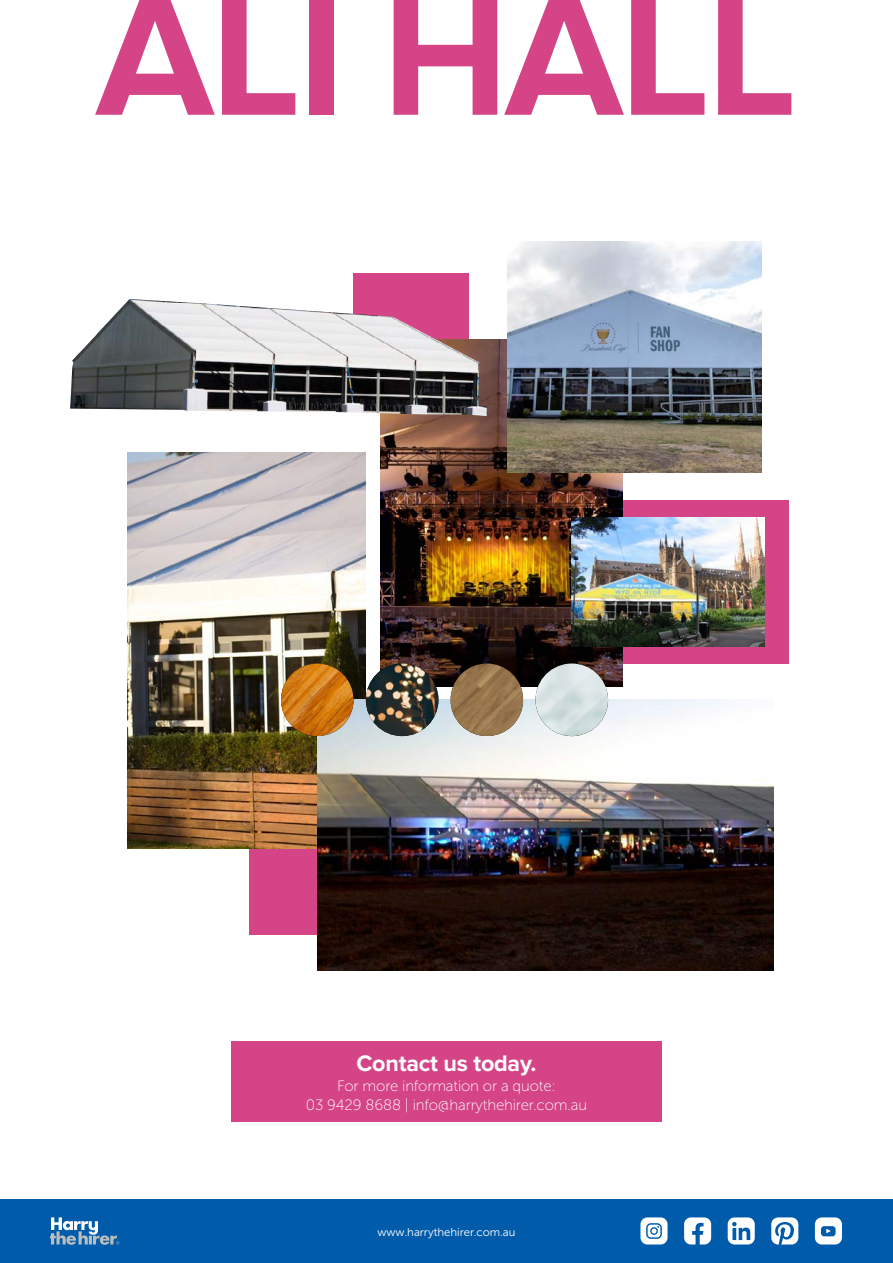
<style>
.page{position:relative;width:893px;height:1263px;background:#fff}
.page>*{position:absolute;margin:0;border:0;box-sizing:border-box;transform-origin:0 0}
.t1{font:700 172.8px "Proxima Nova";letter-spacing:-.02em;color:#d44487}
.t2{font:700 23.25px "Proxima Nova";letter-spacing:-.01em;color:#fff}
.t3{font:15px/19.5px "Museo Sans 100";letter-spacing:-.01em;color:#fff;text-align:center}
.t4{font:11.4px "Museo Sans 300";color:#fff}
</style>
<div class="page">
<div style="left:0;top:1199px;width:893px;height:64px;background:#005cab"></div>
<svg style="left:50px;top:1217px;width:69px;height:28px"></svg>
<svg style="left:640px;top:1217px;width:27px;height:27px"></svg>
<svg style="left:684px;top:1217px;width:27px;height:27px"></svg>
<svg style="left:771px;top:1217px;width:27px;height:27px"></svg>
<svg style="left:815px;top:1217px;width:27px;height:27px"></svg>
<svg style="left:728px;top:1217px;width:27px;height:27px"></svg>
<div style="left:594px;top:500px;width:194px;height:163px;background:#d44487"></div>
<div style="left:353px;top:273px;width:115px;height:116px;background:#d44487"></div>
<div style="left:249px;top:806px;width:164px;height:129px;background:#d44487"></div>
<img style="left:127px;top:452px;width:239px;height:397px">
<img style="left:317px;top:700px;width:456px;height:271px">
<img style="left:380px;top:339px;width:242px;height:347px">
<img style="left:534px;top:663px;width:76px;height:75px">
<img style="left:366px;top:663px;width:72px;height:73px;border-radius:36px">
<svg style="left:277px;top:660px;width:80px;height:3px"></svg>
<img style="left:277px;top:663px;width:80px;height:77px">
<svg style="left:447px;top:660px;width:80px;height:3px"></svg>
<img style="left:447px;top:663px;width:80px;height:77px">
<img style="left:507px;top:242px;width:254px;height:231px">
<div style="left:231px;top:1041px;width:431px;height:81px;background:#d44487"></div>
<img style="left:572px;top:517px;width:193px;height:129px">
<img style="left:70px;top:299px;width:417px;height:117px">
<h1 class="t1" style="left:96px;top:-72px;width:703px">ALI HALL</h1>
<h2 class="t2" style="left:357px;top:1046px;width:181px">Contact us today.</h2>
<p class="t3" style="left:306px;top:1076px;width:283px">For more information or a quote:<br>03 9429 8688 | info@harrythehirer.com.au</p>
<p class="t4" style="left:377px;top:1225px;width:140px">www.harrythehirer.com.au</p>
</div>
